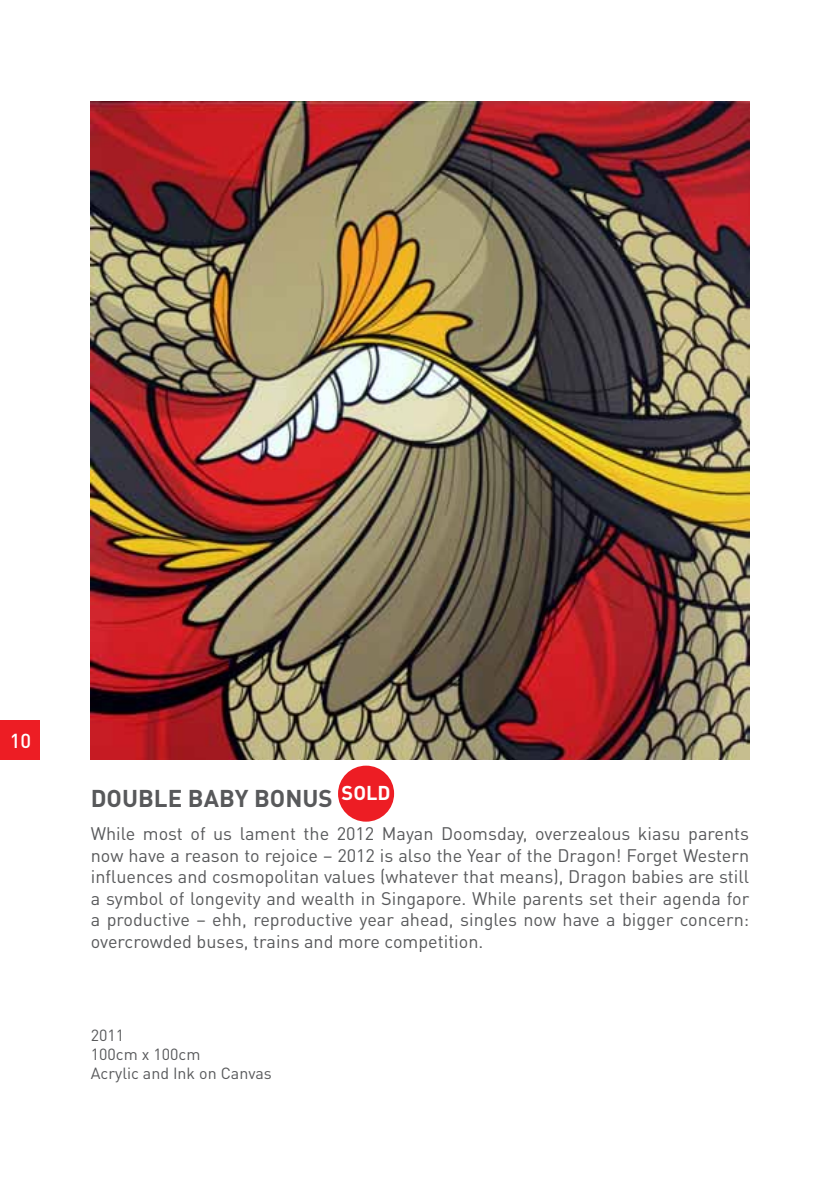
<style>
.page{position:relative;width:840px;height:1191px;background:#fff}
.page>*{position:absolute;margin:0;border:0;box-sizing:border-box;transform-origin:0 0}
.t1{font:700 24px "DINOT";color:#58595b}
.t2{font:500 20px "DINOT";color:#fff}
.t3{font:700 19.8px "DINOT";color:#fff}
.t4{font:18px/21.6px "DINOT";color:#58595b;text-align:justify}
.t5{font:16px/19.2px "DINOT";color:#58595b}
</style>
<div class="page">
<div style="left:0;top:720px;width:40px;height:40px;background:#ed1d24"></div>
<img style="left:91px;top:101px;width:657px;height:659px">
<div style="left:338px;top:765px;width:56px;height:56px;background:#ed1d24;border-radius:50%"></div>
<p class="t2" style="left:10px;top:727px;width:23px">10</p>
<p class="t3" style="left:341px;top:779px;width:50px">SOLD</p>
<h1 class="t1" style="left:91px;top:782px;width:243px">DOUBLE BABY BONUS</h1>
<p class="t4" style="left:91px;top:822px;width:659px">While most of us lament the 2012 Mayan Doomsday, overzealous kiasu parents now have a reason to rejoice – 2012 is also the Year of the Dragon! Forget Western influences and cosmopolitan values (whatever that means), Dragon babies are still a symbol of longevity and wealth in Singapore. While parents set their agenda for a productive – ehh, reproductive year ahead, singles now have a bigger concern: overcrowded buses, trains and more competition.</p>
<p class="t5" style="left:91px;top:1024px;width:182px">2011<br>100cm x 100cm<br>Acrylic and Ink on Canvas</p>
</div>
